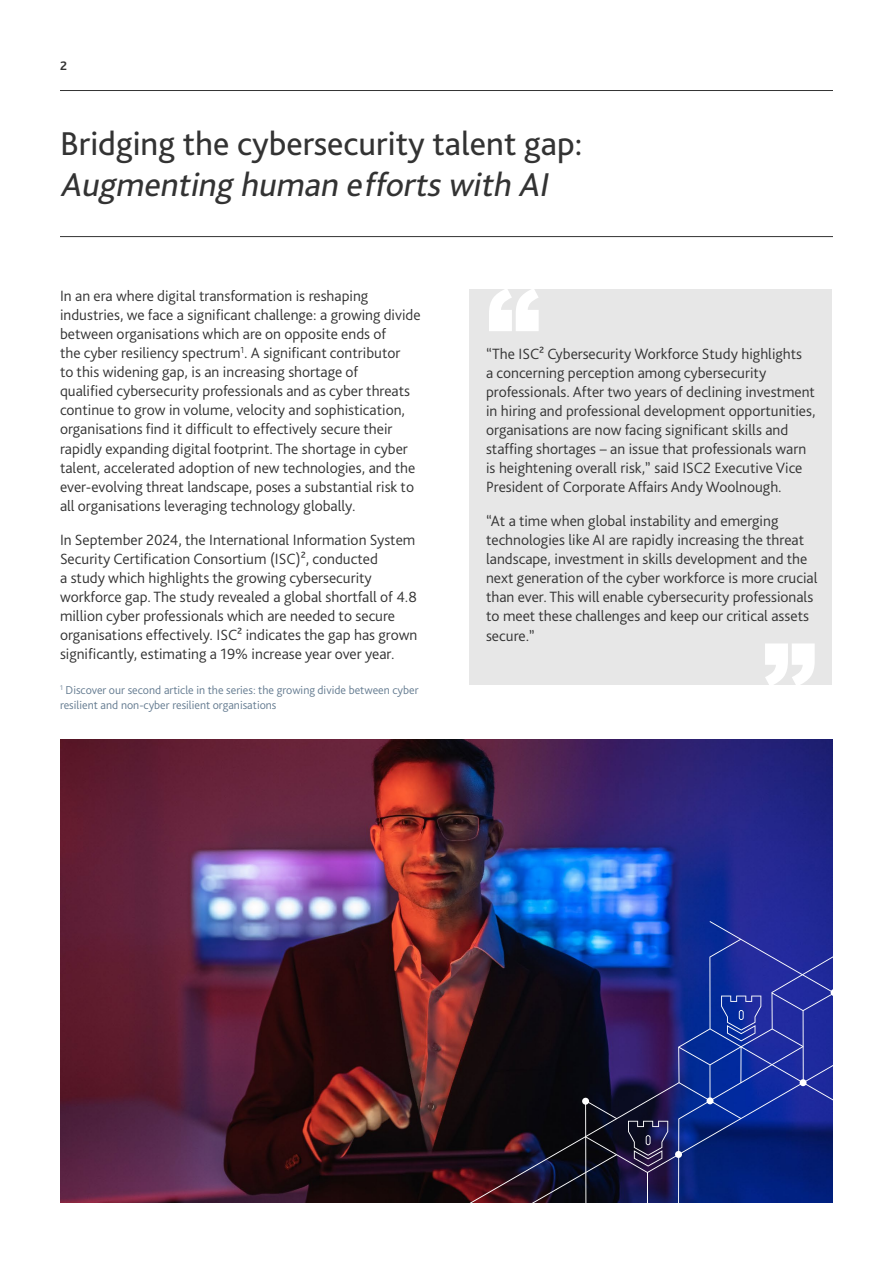
<style>
.page{position:relative;width:893px;height:1263px;background:#fff}
.page>*{position:absolute;margin:0;border:0;box-sizing:border-box;transform-origin:0 0}
.t1{font:900 108px "Arial";color:#fff}
.t2{font:34.5px "Bliss Pro";color:#333}
.t3{font:italic 34.5px "Bliss Pro";color:#333}
.t4{font:300 15.6px/19px "Bliss Pro";color:#333}
.t5{font:700 12.9px "Bliss Pro";color:#333}
.t6{font:300 12px/14.4px "Bliss Pro";color:#657c91}
</style>
<div class="page">
<hr style="left:60px;top:90px;width:773px;height:1px;background:#333">
<hr style="left:60px;top:236px;width:773px;height:1px;background:#333">
<div style="left:470px;top:289px;width:362px;height:396px;background:#e7e7e7"></div>
<img style="left:60px;top:739px;width:773px;height:464px">
<img style="left:461px;top:921px;width:372px;height:282px">
<p class="t5" style="left:60px;top:58px;width:8px">2</p>
<h2 class="t2" style="left:60px;top:122px;width:524px">Bridging the cybersecurity talent gap:</h2>
<h2 class="t3" style="left:60px;top:163px;width:497px">Augmenting human efforts with AI</h2>
<p class="t4" style="left:60px;top:286px;width:362px">In an era where digital transformation is reshaping industries, we face a significant challenge: a growing divide between organisations which are on opposite ends of<br>the cyber resiliency spectrum<sup>1</sup>. A significant contributor<br>to this widening gap, is an increasing shortage of<br>qualified cybersecurity professionals and as cyber threats continue to grow in volume, velocity and sophistication, organisations find it difficult to effectively secure their rapidly expanding digital footprint. The shortage in cyber talent, accelerated adoption of new technologies, and the ever-evolving threat landscape, poses a substantial risk to all organisations leveraging technology globally.</p>
<p class="t4" style="left:60px;top:530px;width:359px">In September 2024, the International Information System Security Certification Consortium (ISC)², conducted<br>a study which highlights the growing cybersecurity workforce gap. The study revealed a global shortfall of 4.8 million cyber professionals which are needed to secure organisations effectively. ISC² indicates the gap has grown significantly, estimating a 19% increase year over year.</p>
<p class="t6" style="left:60px;top:683px;width:360px"><sup>1</sup> Discover our second article in the series: the growing divide between cyber resilient and non-cyber resilient organisations</p>
<h1 class="t1" style="left:486px;top:250px;width:55px">“</h1>
<p class="t4" style="left:486px;top:344px;width:331px">“The ISC² Cybersecurity Workforce Study highlights<br>a concerning perception among cybersecurity professionals. After two years of declining investment in hiring and professional development opportunities, organisations are now facing significant skills and staffing shortages – an issue that professionals warn is heightening overall risk,” said ISC2 Executive Vice President of Corporate Affairs Andy Woolnough.</p>
<p class="t4" style="left:486px;top:511px;width:333px">“At a time when global instability and emerging technologies like AI are rapidly increasing the threat landscape, investment in skills development and the next generation of the cyber workforce is more crucial than ever. This will enable cybersecurity professionals to meet these challenges and keep our critical assets secure.”</p>
<h1 class="t1" style="left:818px;top:725px;width:55px;rotate:-180deg">“</h1>
</div>
